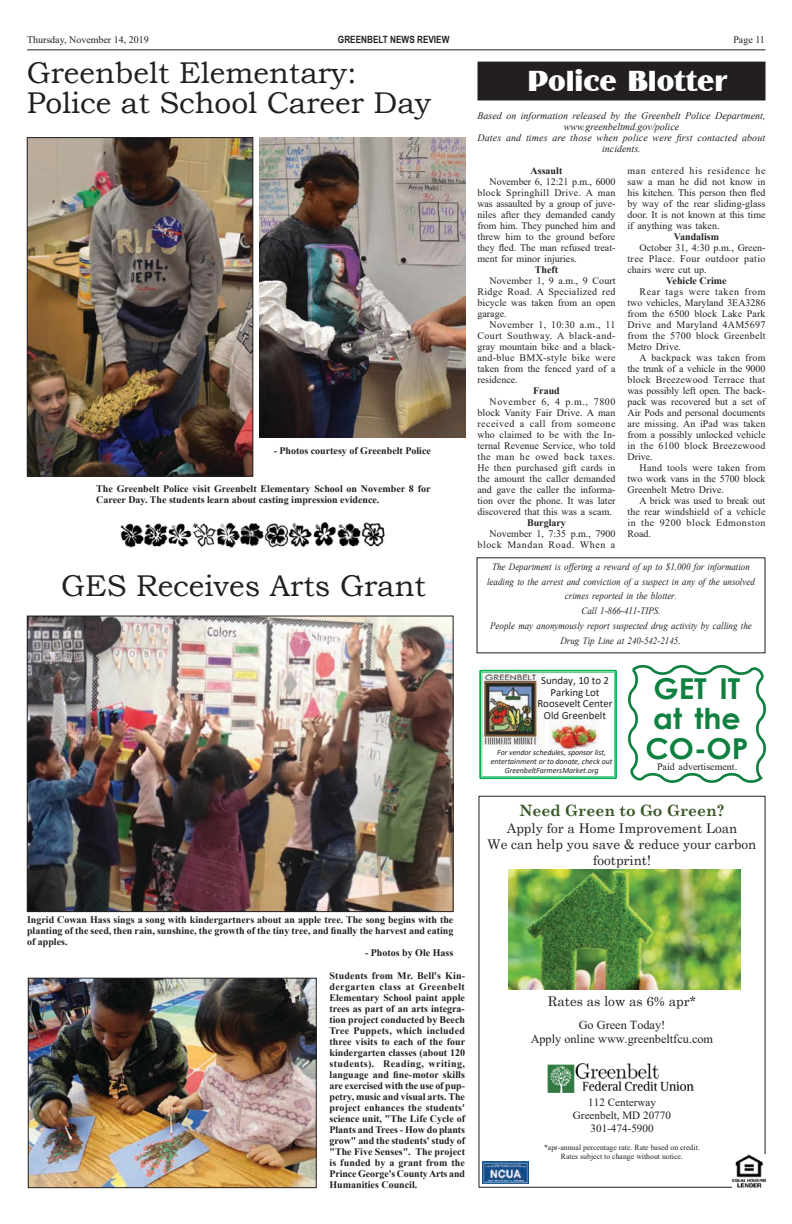
<style>
.page{position:relative;width:792px;height:1224px;background:#fff}
.page>*{position:absolute;margin:0;border:0;box-sizing:border-box;transform-origin:0 0}
.t1{font:30px/30px "Bookman Old Style";color:#231f20}
.t2{font:30px "Binner D";color:#fff}
.t3{font:700 28.8px/30px "Century Gothic";color:#0e8040;scale:1.04 1}
.t4{font:700 15.6px "Century Schoolbook";color:#395728}
.t5{font:13.4px/16px "Century Schoolbook";color:#231f20;text-align:center}
.t6{font:12.3px/14.2px "Times New Roman";color:#231f20;text-align:center}
.t7{font:11.1px/12.9px "Times New Roman";letter-spacing:.005em;color:#231f20;text-align:center}
.t8{font:10.9px/11.8px "Calibri";color:#231f20;text-align:center}
.t9{font:10px/11px "Times New Roman";color:#231f20;text-align:justify}
.t10{font:700 10px/11px "Times New Roman";color:#231f20;text-align:justify}
.t11{font:italic 10px/11px "Times New Roman";color:#231f20;text-align:center}
.t12{font:10px/11px "Times New Roman";letter-spacing:.055em;color:#231f20;text-align:right}
.t13{font:700 10px "Arial Narrow";color:#231f20}
.t14{font:italic 9.8px/14.9px "Times New Roman";color:#231f20;text-align:center;scale:.91 1}
.t15{font:italic 7.9px/9.2px "Calibri";letter-spacing:-.005em;color:#231f20;text-align:center}
.t16{font:7.8px/9px "Times New Roman";color:#231f20;text-align:center}
</style>
<div class="page">
<hr style="left:27px;top:49px;width:739px;height:1px;background:#231f20">
<div style="left:478px;top:62px;width:287px;height:38px;background:#231f20"></div>
<svg style="left:628px;top:665px;width:138px;height:118px"></svg>
<img style="left:29px;top:139px;width:222px;height:335px">
<div style="left:27px;top:137px;width:226px;height:339px;border:1px solid #231f20"></div>
<img style="left:259px;top:137px;width:206px;height:301px">
<img style="left:30px;top:980px;width:284px;height:206px">
<div style="left:28px;top:978px;width:288px;height:210px;border:1px solid #231f20"></div>
<img style="left:29px;top:618px;width:422px;height:292px">
<div style="left:27px;top:616px;width:426px;height:296px;border:1px solid #231f20"></div>
<div style="left:478px;top:669px;width:140px;height:116px;background:linear-gradient(to right,#f8fdfa,#f9fdfb)"></div>
<img style="left:479px;top:670px;width:138px;height:109px">
<div style="left:479px;top:796px;width:286px;height:392px;border:1px solid #231f20"></div>
<img style="left:508px;top:870px;width:232px;height:120px">
<img style="left:547px;top:1064px;width:146px;height:29px">
<img style="left:733px;top:1155px;width:32px;height:32px">
<img style="left:482px;top:1162px;width:47px;height:21px">
<img style="left:120px;top:522px;width:265px;height:26px">
<p class="t9" style="left:27px;top:34px;width:123px">Thursday, November 14, 2019</p>
<p class="t13" style="left:338px;top:32px;width:113px">GREENBELT NEWS REVIEW</p>
<p class="t9" style="left:733px;top:34px;width:33px">Page 11</p>
<h1 class="t1" style="left:27px;top:58px;width:406px">Greenbelt Elementary:<br>Police at School Career Day</h1>
<p class="t10" style="left:274px;top:445px;width:159px">- Photos courtesy of Greenbelt Police</p>
<p class="t10" style="left:96px;top:482px;width:336px">The Greenbelt Police visit Greenbelt Elementary School on November 8 for<br>Career Day. The students learn about casting impression evidence.</p>
<h1 class="t1" style="left:61px;top:571px;width:366px">GES Receives Arts Grant</h1>
<h1 class="t2" style="left:528px;top:64px;width:201px">Police Blotter</h1>
<p class="t11" style="left:477px;top:110px;width:290px">Based on information released by the Greenbelt Police Department, www.greenbeltmd.gov/police<br>Dates and times are those when police were first contacted about incidents.</p>
<p class="t10" style="left:531px;top:165px;width:33px">Assault</p>
<p class="t9" style="left:478px;top:176px;width:140px;text-indent:12px">November 6, 12:21 p.m., 6000 block Springhill Drive. A man was assaulted by a group of juve&shy;niles after they demanded candy from him. They punched him and threw him to the ground before they fled. The man refused treat&shy;ment for minor injuries.</p>
<p class="t10" style="left:535px;top:264px;width:25px">Theft</p>
<p class="t9" style="left:477px;top:275px;width:140px;text-indent:12px">November 1, 9 a.m., 9 Court Ridge Road. A Specialized red bicycle was taken from an open garage.</p>
<p class="t9" style="left:477px;top:319px;width:140px;text-indent:12px">November 1, 10:30 a.m., 11<br>Court Southway. A black-and&shy;gray mountain bike and a black&shy;and-blue BMX-style bike were taken from the fenced yard of a residence.</p>
<p class="t10" style="left:533px;top:385px;width:28px">Fraud</p>
<p class="t9" style="left:477px;top:396px;width:140px;text-indent:12px">November 6, 4 p.m., 7800 block Vanity Fair Drive. A man received a call from someone who claimed to be with the In&shy;ternal Revenue Service, who told the man he owed back taxes.<br>He then purchased gift cards in the amount the caller demanded and gave the caller the informa&shy;tion over the phone. It was later discovered that this was a scam.</p>
<p class="t10" style="left:527px;top:517px;width:40px">Burglary</p>
<p class="t12" style="left:477px;top:528px;width:140px">November 1, 7:35 p.m., 7900 block Mandan Road. When a</p>
<p class="t9" style="left:628px;top:165px;width:140px">man entered his residence he saw a man he did not know in his kitchen. This person then fled by way of the rear sliding-glass door. It is not known at this time if anything was taken.</p>
<p class="t10" style="left:674px;top:231px;width:47px">Vandalism</p>
<p class="t9" style="left:628px;top:242px;width:140px;text-indent:12px">October 31, 4:30 p.m., Green&shy;tree Place. Four outdoor patio chairs were cut up.</p>
<p class="t10" style="left:666px;top:275px;width:62px">Vehicle Crime</p>
<p class="t9" style="left:628px;top:286px;width:140px;text-indent:12px">Rear tags were taken from two vehicles, Maryland 3EA3286 from the 6500 block Lake Park Drive and Maryland 4AM5697 from the 5700 block Greenbelt Metro Drive.</p>
<p class="t9" style="left:628px;top:352px;width:140px;text-indent:12px">A backpack was taken from the trunk of a vehicle in the 9000 block Breezewood Terrace that was possibly left open. The back&shy;pack was recovered but a set of Air Pods and personal documents are missing. An iPad was taken from a possibly unlocked vehicle in the 6100 block Breezewood Drive.</p>
<p class="t9" style="left:628px;top:462px;width:140px;text-indent:12px">Hand tools were taken from two work vans in the 5700 block Greenbelt Metro Drive.</p>
<p class="t9" style="left:628px;top:495px;width:139px;text-indent:12px">A brick was used to break out the rear windshield of a vehicle in the 9200 block Edmonston Road.</p>
<p class="t14" style="left:487px;top:559px;width:296px">The Department is offering a reward of up to $1,000 for information leading to the arrest and conviction of a suspect in any of the unsolved crimes reported in the blotter.<br>Call 1-866-411-TIPS.<br>People may anonymously report suspected drug activity by calling the Drug Tip Line at 240-542-2145.</p>
<p class="t8" style="left:537px;top:674px;width:77px">Sunday, 10 to 2<br>Parking Lot<br>Roosevelt Center<br>Old Greenbelt</p>
<p class="t15" style="left:491px;top:747px;width:123px">For vendor schedules, sponsor list, entertainment or to donate, check out<br>GreenbeltFarmersMarket.org</p>
<h3 class="t4" style="left:519px;top:798px;width:207px">Need Green to Go Green?</h3>
<h3 class="t5" style="left:488px;top:819px;width:270px">Apply for a Home Improvement Loan<br>We can help you save &amp; reduce your carbon footprint!</h3>
<h2 class="t3" style="left:645px;top:673px;width:101px">GET IT at the<br>CO-OP</h2>
<p class="t9" style="left:657px;top:761px;width:82px">Paid advertisement.</p>
<p class="t10" style="left:27px;top:914px;width:428px">Ingrid Cowan Hass sings a song with kindergartners about an apple tree. The song begins with the planting of the seed, then rain, sunshine, the growth of the tiny tree, and finally the harvest and eating of apples.</p>
<p class="t10" style="left:365px;top:947px;width:90px">- Photos by Ole Hass</p>
<p class="t10" style="left:330px;top:970px;width:137px">Students from Mr. Bell's Kin&shy;dergarten class at Greenbelt Elementary School paint apple trees as part of an arts integra&shy;tion project conducted by Beech Tree Puppets, which included three visits to each of the four kindergarten classes (about 120 students). Reading, writing, language and fine-motor skills are exercised with the use of pup&shy;petry, music and visual arts. The project enhances the students' science unit, "The Life Cycle of Plants and Trees - How do plants grow" and the students' study of "The Five Senses". The project is funded by a grant from the Prince George's County Arts and Humanities Council.</p>
<h3 class="t5" style="left:548px;top:992px;width:150px">Rates as low as 6% apr*</h3>
<p class="t6" style="left:531px;top:1017px;width:184px">Go Green Today!<br>Apply online www.greenbeltfcu.com</p>
<p class="t7" style="left:573px;top:1095px;width:100px">112 Centerway<br>Greenbelt, MD 20770<br>301-474-5900</p>
<p class="t16" style="left:544px;top:1143px;width:157px">*apr-annual percentage rate. Rate based on credit.<br>Rates subject to change without notice.</p>
</div>
